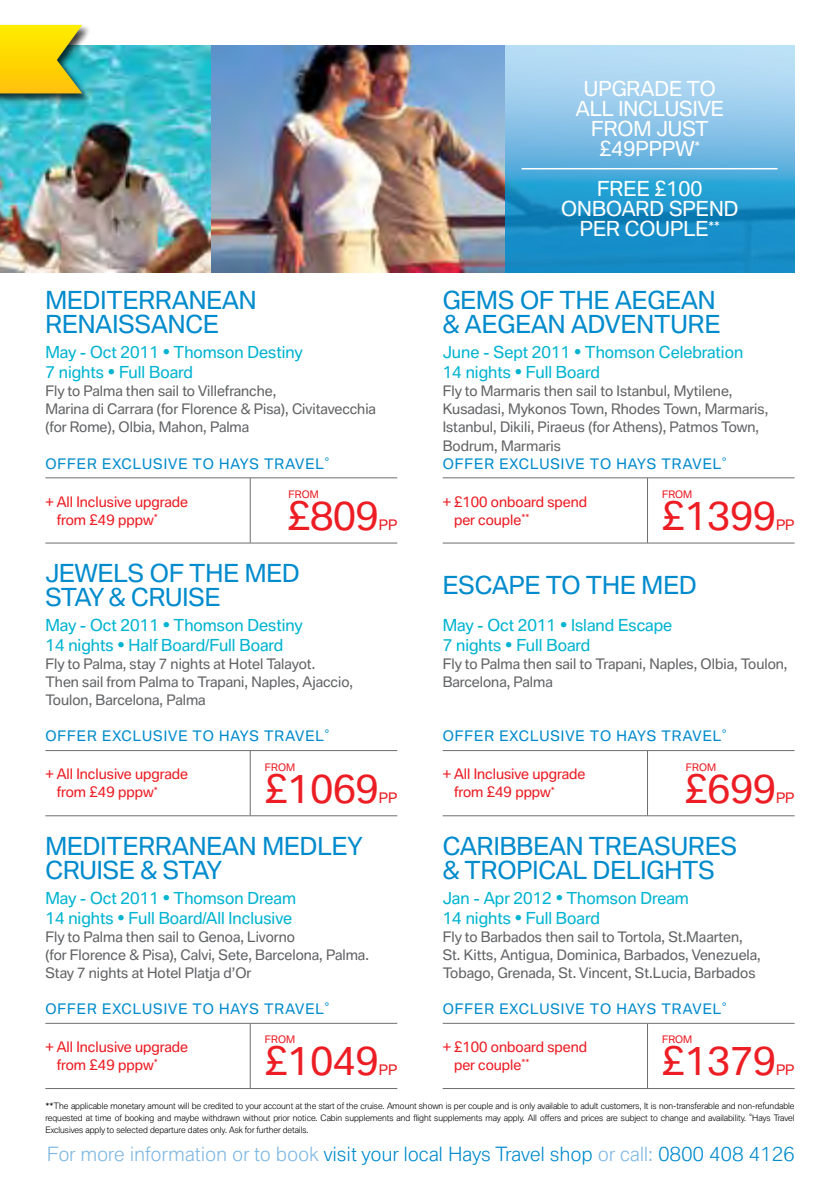
<style>
.page{position:relative;width:840px;height:1191px;background:#fff}
.page>*{position:absolute;margin:0;border:0;box-sizing:border-box;transform-origin:0 0}
.t1{font:38px "BMW Type";color:#ed1d24}
.t2{font:24px "BMW Type";color:#008bcd}
.t3{font:20px/20px "BMW Type";color:#fff}
.t4{font:300 19px "BMW Type";letter-spacing:.02em;color:#008bcd}
.t5{font:16px/20px "BMW Type";color:#00b4d1}
.t6{font:14px/18px "BMW Type";color:#636466}
.t7{font:14px/18px "BMW Type";color:#ed1d24}
.t8{font:14px "BMW Type";letter-spacing:.105em;color:#008bcd}
.t9{font:10px "BMW Type";color:#ed1d24}
.t10{font:10px "BMW Type";color:#008bcd}
.t11{font:300 8.4px/12px "BMW Type";color:#000;text-align:justify}
.s1{color:#80b8e2}
</style>
<div class="page">
<img style="left:210px;top:45px;width:295px;height:227px">
<img style="left:0;top:45px;width:210px;height:227px">
<hr style="left:249px;top:478px;width:1px;height:65px;background:#6d6e71">
<hr style="left:45px;top:477px;width:352px;height:1px;background:#6d6e71">
<hr style="left:45px;top:542px;width:352px;height:1px;background:#6d6e71">
<hr style="left:249px;top:751px;width:1px;height:64px;background:#6d6e71">
<hr style="left:45px;top:750px;width:352px;height:1px;background:#6d6e71">
<hr style="left:45px;top:815px;width:352px;height:1px;background:#6d6e71">
<hr style="left:249px;top:1023px;width:1px;height:65px;background:#6d6e71">
<hr style="left:45px;top:1022px;width:352px;height:1px;background:#6d6e71">
<hr style="left:45px;top:1088px;width:352px;height:1px;background:#6d6e71">
<hr style="left:646px;top:478px;width:1px;height:65px;background:#6d6e71">
<hr style="left:442px;top:477px;width:352px;height:1px;background:#6d6e71">
<hr style="left:442px;top:542px;width:352px;height:1px;background:#6d6e71">
<hr style="left:646px;top:751px;width:1px;height:64px;background:#6d6e71">
<hr style="left:442px;top:750px;width:352px;height:1px;background:#6d6e71">
<hr style="left:442px;top:815px;width:352px;height:1px;background:#6d6e71">
<hr style="left:646px;top:1023px;width:1px;height:65px;background:#6d6e71">
<hr style="left:442px;top:1022px;width:352px;height:1px;background:#6d6e71">
<hr style="left:442px;top:1088px;width:352px;height:1px;background:#6d6e71">
<svg style="left:505px;top:45px;width:289px;height:227px;background:#5fb1dc"></svg>
<hr style="left:521px;top:168px;width:256px;height:1px;background:#fff">
<div style="left:0;top:23px;width:91px;height:81px;background:#000;opacity:.75"></div>
<svg style="left:0;top:25px;width:82px;height:68px;background:#dfcc1a"></svg>
<h3 class="t3" style="left:583px;top:79px;width:58px">Upgrade</h3>
<h3 class="t3" style="left:686px;top:79px;width:8px">to</h3>
<h3 class="t3" style="left:575px;top:99px;width:77px">All Inclus</h3>
<h3 class="t3" style="left:692px;top:99px;width:19px">ive</h3>
<h3 class="t3" style="left:591px;top:119px;width:8px">from</h3>
<h3 class="t3" style="left:599px;top:119px;width:102px;text-indent:57px">just £49pppw<sup>*</sup></h3>
<h3 class="t3" style="left:561px;top:179px;width:143px;text-indent:36px">FREE £100 onboard</h3>
<h3 class="t3" style="left:668px;top:199px;width:68px">spend</h3>
<h3 class="t3" style="left:579px;top:219px;width:61px">per cou</h3>
<h3 class="t3" style="left:669px;top:219px;width:51px">ple<sup>**</sup></h3>
<h2 class="t2" style="left:45px;top:287px;width:79px">Mediterra</h2>
<h2 class="t2" style="left:189px;top:287px;width:69px">nean</h2>
<h2 class="t2" style="left:45px;top:311px;width:91px">Renaissa</h2>
<h2 class="t2" style="left:168px;top:311px;width:35px">nce</h2>
<p class="t5" style="left:45px;top:342px;width:259px">May - Oct 2011 • Thomson Destiny<br>7 nights • Full Board</p>
<p class="t6" style="left:45px;top:382px;width:332px">Fly to Palma then sail to Villefranche,<br>Marina di Carrara (for Florence &amp; Pisa), Civitavecchia (for Rome), Olbia, Mahon, Palma</p>
<p class="t8" style="left:45px;top:455px;width:12px">offer</p>
<p class="t8" style="left:102px;top:455px;width:26px">Exclus</p>
<p class="t8" style="left:164px;top:455px;width:35px">ive to</p>
<p class="t8" style="left:219px;top:455px;width:66px">Hays Travel</p>
<p class="t10" style="left:325px;top:455px;width:6px">°</p>
<h2 class="t2" style="left:442px;top:287px;width:19px">Gems</h2>
<h2 class="t2" style="left:520px;top:287px;width:57px">of the</h2>
<h2 class="t2" style="left:614px;top:287px;width:102px">Aegean</h2>
<h2 class="t2" style="left:442px;top:311px;width:162px">&amp; Aegean Adve</h2>
<h2 class="t2" style="left:636px;top:311px;width:35px">nture</h2>
<p class="t5" style="left:442px;top:342px;width:302px">June - Sept 2011 • Thomson Celebration<br>14 nights • Full Board</p>
<p class="t6" style="left:442px;top:382px;width:327px">Fly to Marmaris then sail to Istanbul, Mytilene, Kusadasi, Mykonos Town, Rhodes Town, Marmaris, Istanbul, Dikili, Piraeus (for Athens), Patmos Town, Bodrum, Marmaris</p>
<p class="t8" style="left:442px;top:455px;width:12px">offer</p>
<p class="t8" style="left:499px;top:455px;width:26px">Exclus</p>
<p class="t8" style="left:560px;top:455px;width:35px">ive to</p>
<p class="t8" style="left:616px;top:455px;width:66px">Hays Travel</p>
<p class="t10" style="left:721px;top:455px;width:6px">°</p>
<p class="t7" style="left:57px;top:492px;width:133px;text-indent:-11px">+ All Inclusive upgrade from £49 pppw<sup>*</sup></p>
<p class="t9" style="left:288px;top:488px;width:9px">from</p>
<h1 class="t1" style="left:287px;top:494px;width:93px">£809</h1>
<p class="t7" style="left:378px;top:516px;width:20px">pp</p>
<p class="t7" style="left:454px;top:492px;width:135px;text-indent:-11px">+ £100 onboard spend per couple<sup>**</sup></p>
<p class="t9" style="left:661px;top:488px;width:9px">from</p>
<h1 class="t1" style="left:661px;top:494px;width:115px">£1399</h1>
<p class="t7" style="left:775px;top:516px;width:20px">pp</p>
<h2 class="t2" style="left:45px;top:559px;width:32px">Jewels</h2>
<h2 class="t2" style="left:150px;top:559px;width:57px">of the</h2>
<h2 class="t2" style="left:245px;top:559px;width:38px">Med</h2>
<h2 class="t2" style="left:45px;top:583px;width:160px">Sta y &amp; Cru ise</h2>
<p class="t5" style="left:45px;top:615px;width:259px">May - Oct 2011 • Thomson Destiny<br>14 nights • Half Board/Full Board</p>
<p class="t6" style="left:45px;top:655px;width:309px">Fly to Palma, stay 7 nights at Hotel Talayot.<br>Then sail from Palma to Trapani, Naples, Ajaccio,<br>Toulon, Barcelona, Palma</p>
<p class="t8" style="left:45px;top:728px;width:12px">offer</p>
<p class="t8" style="left:102px;top:728px;width:26px">Exclus</p>
<p class="t8" style="left:164px;top:728px;width:35px">ive to</p>
<p class="t8" style="left:219px;top:728px;width:66px">Hays Travel</p>
<p class="t10" style="left:325px;top:728px;width:6px">°</p>
<h2 class="t2" style="left:442px;top:571px;width:34px">Esca</h2>
<h2 class="t2" style="left:508px;top:571px;width:171px">pe To The Med</h2>
<p class="t5" style="left:442px;top:615px;width:231px">May - Oct 2011 • Island Escape<br>7 nights • Full Board</p>
<p class="t6" style="left:442px;top:655px;width:346px">Fly to Palma then sail to Trapani, Naples, Olbia, Toulon,<br>Barcelona, Palma</p>
<p class="t8" style="left:442px;top:728px;width:12px">offer</p>
<p class="t8" style="left:499px;top:728px;width:26px">Exclus</p>
<p class="t8" style="left:560px;top:728px;width:35px">ive to</p>
<p class="t8" style="left:616px;top:728px;width:66px">Hays Travel</p>
<p class="t10" style="left:721px;top:728px;width:6px">°</p>
<p class="t7" style="left:57px;top:765px;width:133px;text-indent:-11px">+ All Inclusive upgrade from £49 pppw<sup>*</sup></p>
<p class="t9" style="left:265px;top:761px;width:9px">from</p>
<h1 class="t1" style="left:264px;top:767px;width:115px">£1069</h1>
<p class="t7" style="left:378px;top:788px;width:20px">pp</p>
<p class="t7" style="left:454px;top:765px;width:133px;text-indent:-11px">+ All Inclusive upgrade from £49 pppw<sup>*</sup></p>
<p class="t9" style="left:685px;top:761px;width:9px">from</p>
<h1 class="t1" style="left:684px;top:767px;width:93px">£699</h1>
<p class="t7" style="left:775px;top:788px;width:20px">pp</p>
<h2 class="t2" style="left:45px;top:832px;width:79px">Mediterra</h2>
<h2 class="t2" style="left:189px;top:832px;width:112px">nean Medle</h2>
<h2 class="t2" style="left:347px;top:832px;width:14px">y</h2>
<h2 class="t2" style="left:45px;top:856px;width:175px">Cru ise &amp; Sta y</h2>
<p class="t5" style="left:45px;top:888px;width:252px">May - Oct 2011 • Thomson Dream<br>14 nights • Full Board/All Inclusive</p>
<p class="t6" style="left:45px;top:927px;width:325px">Fly to Palma then sail to Genoa, Livorno<br>(for Florence &amp; Pisa), Calvi, Sete, Barcelona, Palma.<br>Stay 7 nights at Hotel Platja d’Or</p>
<p class="t8" style="left:45px;top:1000px;width:12px">offer</p>
<p class="t8" style="left:102px;top:1000px;width:26px">Exclus</p>
<p class="t8" style="left:164px;top:1000px;width:35px">ive to</p>
<p class="t8" style="left:219px;top:1000px;width:66px">Hays Travel</p>
<p class="t10" style="left:325px;top:1000px;width:6px">°</p>
<h2 class="t2" style="left:442px;top:832px;width:75px">Caribbea</h2>
<h2 class="t2" style="left:565px;top:832px;width:57px">n Treasures</h2>
<h2 class="t2" style="left:442px;top:856px;width:113px">&amp; Tropical</h2>
<h2 class="t2" style="left:592px;top:856px;width:89px">Delights</h2>
<p class="t5" style="left:442px;top:888px;width:248px">Jan - Apr 2012 • Thomson Dream<br>14 nights • Full Board</p>
<p class="t6" style="left:442px;top:927px;width:319px">Fly to Barbados then sail to Tortola, St.Maarten,<br>St. Kitts, Antigua, Dominica, Barbados, Venezuela,<br>Tobago, Grenada, St. Vincent, St.Lucia, Barbados</p>
<p class="t8" style="left:442px;top:1000px;width:12px">offer</p>
<p class="t8" style="left:499px;top:1000px;width:26px">Exclus</p>
<p class="t8" style="left:560px;top:1000px;width:35px">ive to</p>
<p class="t8" style="left:616px;top:1000px;width:66px">Hays Travel</p>
<p class="t10" style="left:721px;top:1000px;width:6px">°</p>
<p class="t7" style="left:57px;top:1037px;width:133px;text-indent:-11px">+ All Inclusive upgrade from £49 pppw<sup>*</sup></p>
<p class="t9" style="left:265px;top:1034px;width:9px">from</p>
<h1 class="t1" style="left:264px;top:1039px;width:115px">£1049</h1>
<p class="t7" style="left:378px;top:1061px;width:20px">pp</p>
<p class="t7" style="left:454px;top:1037px;width:135px;text-indent:-11px">+ £100 onboard spend per couple<sup>**</sup></p>
<p class="t9" style="left:661px;top:1034px;width:9px">from</p>
<h1 class="t1" style="left:661px;top:1039px;width:115px">£1379</h1>
<p class="t7" style="left:775px;top:1061px;width:20px">pp</p>
<p class="t11" style="left:45px;top:1099px;width:750px">**The applicable monetary amount will be credited to your account at the start of the cruise. Amount shown is per couple and is only available to adult customers, It is non-transferable and non-refundable requested at time of booking and maybe withdrawn without prior notice. Cabin supplements and flight supplements may apply. All offers and prices are subject to change and availability. <sup>°</sup>Hays Travel Exclusives apply to selected departure dates only. Ask for further details.</p>
<h3 class="t4" style="left:47px;top:1142px;width:748px"><span class="s1">For more information or to book</span> visit your local Hays Travel shop <span class="s1">or call:</span> 0800 408 4126</h3>
</div>
